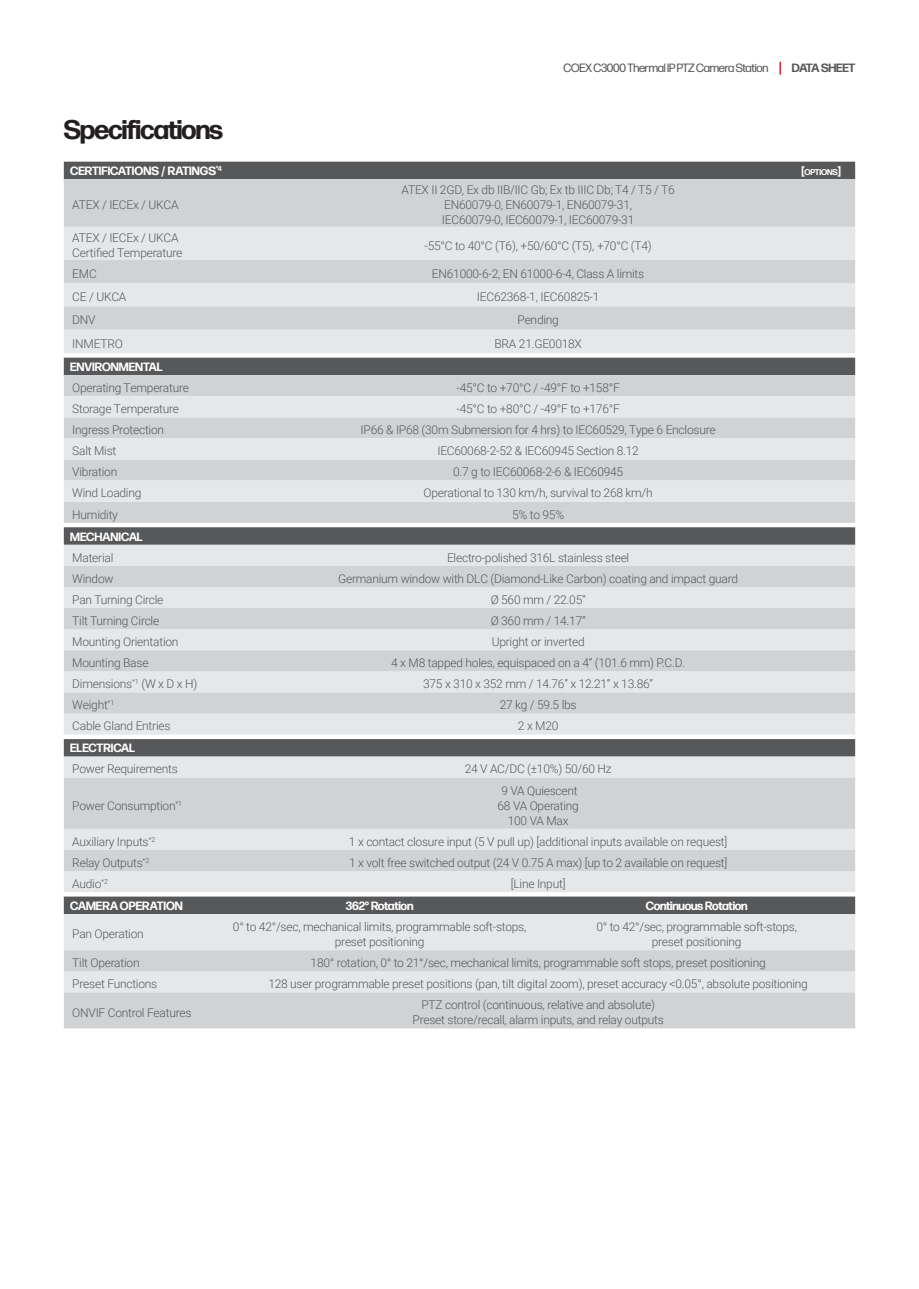
<style>
.page{position:relative;width:919px;height:1289px;background:#fff}
.page>*{position:absolute;margin:0;border:0;box-sizing:border-box;transform-origin:0 0}
.t1{font:700 27px "Forma DJR Display";letter-spacing:-.03em;color:#231f20}
.SYN_table_text{font:300 12px/15px "Roboto";letter-spacing:-.02em;color:#57585a}
.Table_Header{font:700 12px "Forma DJR Display";color:#fff}
.t2{font:12px "Forma DJR Display";letter-spacing:-.02em;color:#57585a}
.SYN_table_text-2{font:700 12px "Forma DJR Display";letter-spacing:-.02em;color:#fff}
.t3{font:700 12px "Forma DJR Display";letter-spacing:-.02em;color:#57585a}
.Table_Header-2{font:700 8.4px "Forma DJR Display";letter-spacing:-.03em;color:#fff}
.s1{font-size:12px}
</style>
<div class="page">
<svg style="left:779px;top:62px;width:1px;height:13px"></svg>
<div style="left:64px;top:162px;width:791px;height:17px;background:#57585a"></div>
<div style="left:64px;top:179px;width:791px;height:344px;background:#d1d2d4"></div>
<svg style="left:64px;top:227px;width:791px;height:274px;background:#d5d6d8"></svg>
<svg style="left:64px;top:527px;width:791px;height:18px;background:#5c5d5f"></svg>
<div style="left:64px;top:545px;width:791px;height:189px;background:#e6e7e9"></div>
<svg style="left:64px;top:566px;width:791px;height:147px;background:#dadbdd"></svg>
<div style="left:64px;top:739px;width:791px;height:17px;background:#57585a"></div>
<div style="left:64px;top:756px;width:791px;height:136px;background:#e6e7e9"></div>
<svg style="left:64px;top:777px;width:791px;height:94px;background:#d5d6d8"></svg>
<div style="left:64px;top:896px;width:791px;height:18px;background:#57585a"></div>
<div style="left:64px;top:914px;width:791px;height:36px;background:#e6e7e9"></div>
<svg style="left:64px;top:950px;width:791px;height:78px;background:#d6d7d9"></svg>
<p class="t2" style="left:563px;top:61px;width:206px">COEX C3000 Thermal IP PTZ Camera Station</p>
<p class="t3" style="left:791px;top:61px;width:65px">DATA SHEET</p>
<p class="t1" style="left:64px;top:113px;width:161px">Specifications</p>
<p class="Table_Header" style="left:70px;top:163px;width:153px">CERTIFICATIONS / RATINGS<sup>*4</sup></p>
<p class="Table_Header-2" style="left:801px;top:167px;width:41px"><span class="s1">[</span>OPTIONS<span class="s1">]</span></p>
<p class="SYN_table_text" style="left:72px;top:197px;width:108px">ATEX / IECEx / UKCA</p>
<p class="SYN_table_text" style="left:401px;top:182px;width:275px">ATEX II 2GD, Ex db IIB/IIC Gb; Ex tb IIIC Db; T4 / T5 / T6</p>
<p class="SYN_table_text" style="left:444px;top:197px;width:189px">EN60079-0, EN60079-1, EN60079-31,</p>
<p class="SYN_table_text" style="left:442px;top:212px;width:194px">IEC60079-0, IEC60079-1, IEC60079-31</p>
<p class="SYN_table_text" style="left:72px;top:230px;width:112px">ATEX / IECEx / UKCA<br>Certified Temperature</p>
<p class="SYN_table_text" style="left:424px;top:237px;width:229px">-55°C to 40°C (T6), +50/60°C (T5), +70°C (T4)</p>
<p class="SYN_table_text" style="left:72px;top:265px;width:26px">EMC</p>
<p class="SYN_table_text" style="left:432px;top:265px;width:214px">EN61000-6-2, EN 61000-6-4, Class A limits</p>
<p class="SYN_table_text" style="left:72px;top:289px;width:56px">CE / UKCA</p>
<p class="SYN_table_text" style="left:477px;top:289px;width:124px">IEC62368-1, IEC60825-1</p>
<p class="SYN_table_text" style="left:72px;top:312px;width:25px">DNV</p>
<p class="SYN_table_text" style="left:517px;top:312px;width:43px">Pending</p>
<p class="SYN_table_text" style="left:72px;top:335px;width:52px">INMETRO</p>
<p class="SYN_table_text" style="left:494px;top:335px;width:89px">BRA 21.GE0018X</p>
<p class="Table_Header" style="left:70px;top:359px;width:94px">ENVIRONMENTAL</p>
<p class="SYN_table_text" style="left:72px;top:380px;width:118px">Operating Temperature</p>
<p class="SYN_table_text" style="left:456px;top:380px;width:165px">-45°C to +70°C / -49°F to +158°F</p>
<p class="SYN_table_text" style="left:72px;top:401px;width:108px">Storage Temperature</p>
<p class="SYN_table_text" style="left:456px;top:401px;width:165px">-45°C to +80°C / -49°F to +176°F</p>
<p class="SYN_table_text" style="left:72px;top:422px;width:93px">Ingress Protection</p>
<p class="SYN_table_text" style="left:360px;top:422px;width:356px">IP66 &amp; IP68 (30m Submersion for 4 hrs) to IEC60529, Type 6 Enclosure</p>
<p class="SYN_table_text" style="left:72px;top:443px;width:46px">Salt Mist</p>
<p class="SYN_table_text" style="left:437px;top:443px;width:203px">IEC60068-2-52 &amp; IEC60945 Section 8.12</p>
<p class="SYN_table_text" style="left:72px;top:464px;width:46px">Vibration</p>
<p class="SYN_table_text" style="left:453px;top:464px;width:172px">0.7 g to IEC60068-2-6 &amp; IEC60945</p>
<p class="SYN_table_text" style="left:72px;top:485px;width:71px">Wind Loading</p>
<p class="SYN_table_text" style="left:423px;top:485px;width:230px">Operational to 130 km/h, survival to 268 km/h</p>
<p class="SYN_table_text" style="left:72px;top:506px;width:47px">Humidity</p>
<p class="SYN_table_text" style="left:512px;top:506px;width:54px">5% to 95%</p>
<p class="Table_Header" style="left:70px;top:528px;width:74px">MECHANICAL</p>
<p class="SYN_table_text" style="left:72px;top:549px;width:43px">Material</p>
<p class="SYN_table_text" style="left:447px;top:549px;width:184px">Electro-polished 316L stainless steel</p>
<p class="SYN_table_text" style="left:72px;top:570px;width:43px">Window</p>
<p class="SYN_table_text" style="left:338px;top:570px;width:401px">Germanium window with DLC (Diamond-Like Carbon) coating and impact guard</p>
<p class="SYN_table_text" style="left:72px;top:591px;width:93px">Pan Turning Circle</p>
<p class="SYN_table_text" style="left:490px;top:591px;width:96px">Ø 560 mm / 22.05”</p>
<p class="SYN_table_text" style="left:72px;top:612px;width:88px">Tilt Turning Circle</p>
<p class="SYN_table_text" style="left:490px;top:612px;width:96px">Ø 360 mm / 14.17”</p>
<p class="SYN_table_text" style="left:72px;top:633px;width:108px">Mounting Orientation</p>
<p class="SYN_table_text" style="left:491px;top:633px;width:94px">Upright or inverted</p>
<p class="SYN_table_text" style="left:72px;top:655px;width:78px">Mounting Base</p>
<p class="SYN_table_text" style="left:391px;top:655px;width:295px">4 x M8 tapped holes, equispaced on a 4” (101.6 mm) P.C.D.</p>
<p class="SYN_table_text" style="left:72px;top:676px;width:126px">Dimensions<sup>*1</sup> (W x D x H)</p>
<p class="SYN_table_text" style="left:423px;top:676px;width:231px">375 x 310 x 352 mm / 14.76” x 12.21” x 13.86”</p>
<p class="SYN_table_text" style="left:72px;top:697px;width:44px">Weight<sup>*1</sup></p>
<p class="SYN_table_text" style="left:499px;top:697px;width:78px">27 kg / 59.5 lbs</p>
<p class="SYN_table_text" style="left:72px;top:718px;width:100px">Cable Gland Entries</p>
<p class="SYN_table_text" style="left:518px;top:718px;width:42px">2 x M20</p>
<p class="Table_Header" style="left:70px;top:740px;width:66px">ELECTRICAL</p>
<p class="SYN_table_text" style="left:72px;top:761px;width:107px">Power Requirements</p>
<p class="SYN_table_text" style="left:464px;top:761px;width:148px">24 V AC/DC (±10%) 50/60 Hz</p>
<p class="SYN_table_text" style="left:72px;top:797px;width:111px">Power Consumption<sup>*1</sup></p>
<p class="SYN_table_text" style="left:501px;top:782px;width:78px">9 VA Quiescent</p>
<p class="SYN_table_text" style="left:497px;top:797px;width:83px">68 VA Operating</p>
<p class="SYN_table_text" style="left:508px;top:812px;width:62px">100 VA Max</p>
<p class="SYN_table_text" style="left:72px;top:833px;width:84px">Auxiliary Inputs<sup>*2</sup></p>
<p class="SYN_table_text" style="left:349px;top:833px;width:380px">1 x contact closure input (5 V pull up) [additional inputs available on request]</p>
<p class="SYN_table_text" style="left:72px;top:854px;width:78px">Relay Outputs<sup>*2</sup></p>
<p class="SYN_table_text" style="left:349px;top:854px;width:380px">1 x volt free switched output (24 V 0.75 A max) [up to 2 available on request]</p>
<p class="SYN_table_text" style="left:72px;top:875px;width:37px">Audio<sup>*2</sup></p>
<p class="SYN_table_text" style="left:511px;top:875px;width:56px">[Line Input]</p>
<p class="Table_Header" style="left:70px;top:898px;width:114px">CAMERA OPERATION</p>
<p class="SYN_table_text-2" style="left:346px;top:898px;width:69px">362° Rotation</p>
<p class="SYN_table_text-2" style="left:645px;top:898px;width:103px">Continuous Rotation</p>
<p class="SYN_table_text" style="left:72px;top:926px;width:73px">Pan Operation</p>
<p class="SYN_table_text" style="left:233px;top:918px;width:295px;text-align:center">0° to 42°/sec, mechanical limits, programmable soft-stops, preset positioning</p>
<p class="SYN_table_text" style="left:596px;top:918px;width:202px">0° to 42°/sec, programmable soft-stops,</p>
<p class="SYN_table_text" style="left:651px;top:933px;width:91px">preset positioning</p>
<p class="SYN_table_text" style="left:72px;top:954px;width:69px">Tilt Operation</p>
<p class="SYN_table_text" style="left:310px;top:954px;width:456px">180° rotation, 0° to 21°/sec, mechanical limits, programmable soft stops, preset positioning</p>
<p class="SYN_table_text" style="left:72px;top:975px;width:86px">Preset Functions</p>
<p class="SYN_table_text" style="left:268px;top:975px;width:541px">128 user programmable preset positions (pan, tilt digital zoom), preset accuracy &lt;0.05°, absolute positioning</p>
<p class="SYN_table_text" style="left:72px;top:1004px;width:121px">ONVIF Control Features</p>
<p class="SYN_table_text" style="left:421px;top:996px;width:235px">PTZ control (continuous, relative and absolute)</p>
<p class="SYN_table_text" style="left:412px;top:1011px;width:253px">Preset store/recall, alarm inputs, and relay outputs</p>
</div>
